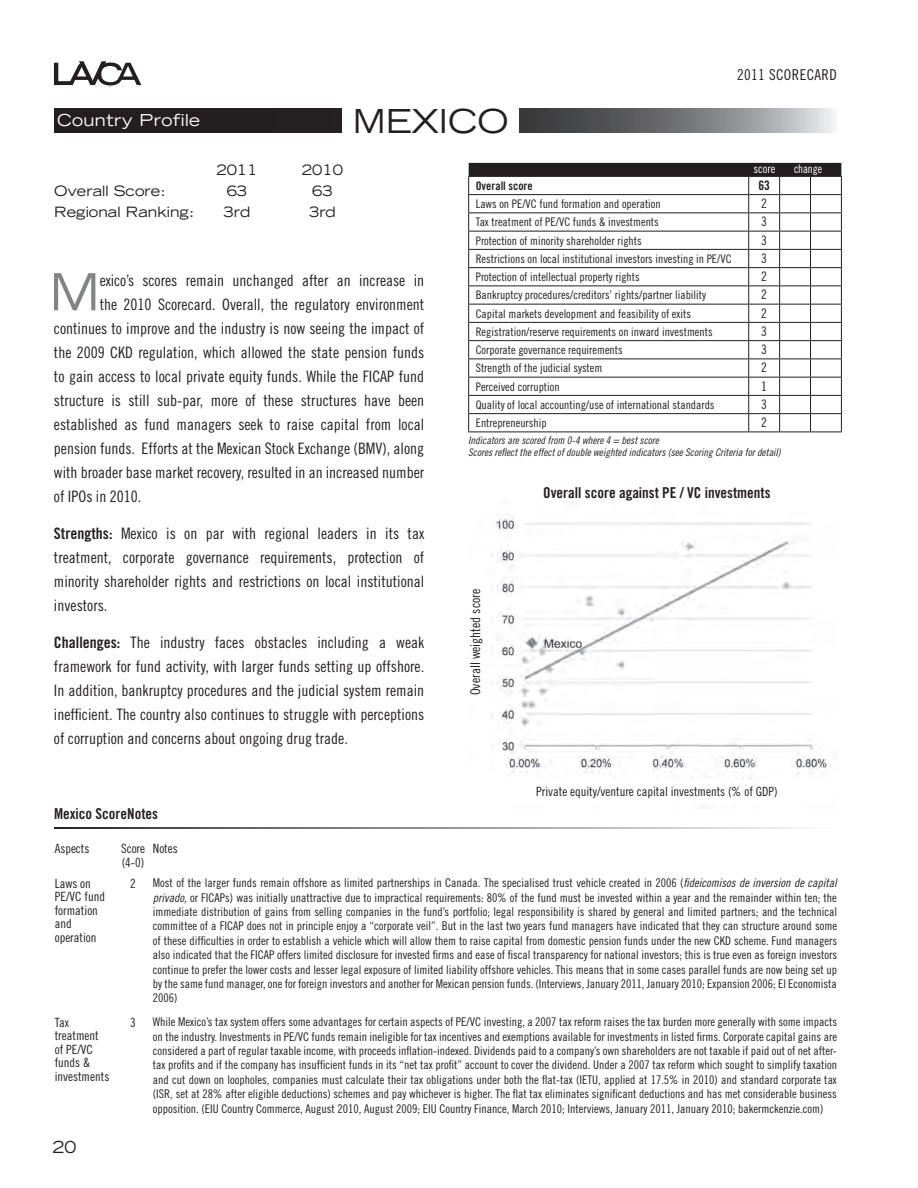
<style>
.page{position:relative;width:918px;height:1188px;background:#fff}
.page>*{position:absolute;margin:0;border:0;box-sizing:border-box;transform-origin:0 0}
.t1{font:expanded 51.15px "Trade Gothic LH";color:#828487}
.t2{font:expanded 33px "Trade Gothic LH";color:#231f20}
.t3{font:expanded 16.5px "Trade Gothic LH";letter-spacing:.025em;color:#fff}
.t4{font:expanded 16.5px "Trade Gothic LH";color:#231f20}
.t5{font:15.75px/24px "Trade Gothic Cond Eighteen";color:#231f20;text-align:justify}
.t6{font:15px "Trade Gothic Bold Cond Twenty";color:#231f20}
.t7{font:15px "Trade Gothic Cond Eighteen";letter-spacing:.025em;color:#231f20}
.t8{font:expanded 14.25px "Trade Gothic LH";color:#231f20}
.t9{font:13.5px "Trade Gothic Cond Eighteen";color:#231f20}
.t10{font:13.2px "Trade Gothic Cond Eighteen";color:#231f20}
.t11{font:13.2px "Trade Gothic Bold Cond Twenty";color:#231f20}
.t12{font:12.75px/13.5px "Trade Gothic Cond Eighteen";color:#231f20}
.t13{font:12px/14.4px "Trade Gothic Cond Eighteen";color:#231f20;text-align:justify}
.t14{font:12px "Trade Gothic Cond Eighteen";letter-spacing:-.01em;color:#fff;scale:.93 1}
.t15{font:12px "Trade Gothic Cond Eighteen";letter-spacing:-.01em;color:#fff}
.t16{font:11.85px "Trade Gothic Cond Eighteen";color:#231f20}
.t17{font:11.85px "Trade Gothic Bold Cond Twenty";color:#231f20}
.t18{font:10.5px/11.6px "Trade Gothic Cond Eighteen Obl";color:#231f20}
.s1{font-family:"Trade Gothic Bold Cond Twenty"}
.s2{font-family:"Trade Gothic Cond Eighteen Obl"}
</style>
<div class="page">
<svg style="left:54px;top:108px;width:780px;height:25px;background:#515051"></svg>
<svg style="left:54px;top:61px;width:87px;height:24px"></svg>
<hr style="left:52px;top:59px;width:27px;height:3px;background:#fff">
<div style="left:343px;top:99px;width:176px;height:44px;background:#fff"></div>
<div style="left:54px;top:827px;width:783px;height:2px;border:2px solid #fff"></div>
<img style="left:491px;top:514px;width:340px;height:265px">
<svg style="left:468px;top:163px;width:374px;height:269px"></svg>
<hr style="left:468px;top:432px;width:281px;height:1px;background:#231f20">
<hr style="left:749px;top:432px;width:31px;height:1px;background:#231f20">
<hr style="left:780px;top:432px;width:31px;height:1px;background:#231f20">
<hr style="left:811px;top:432px;width:31px;height:1px;background:#231f20">
<h3 class="t3" style="left:57px;top:109px;width:145px">Country Profile</h3>
<p class="t8" style="left:216px;top:160px;width:43px">2011</p>
<p class="t8" style="left:302px;top:160px;width:43px">2010</p>
<h2 class="t2" style="left:353px;top:99px;width:157px">MEXICO</h2>
<p class="t7" style="left:737px;top:66px;width:101px">2011 SCORECARD</p>
<p class="t15" style="left:753px;top:162px;width:24px">score</p>
<p class="t14" style="left:794px;top:162px;width:32px">change</p>
<p class="t8" style="left:54px;top:181px;width:113px">Overall Score:</p>
<p class="t8" style="left:227px;top:181px;width:22px">63</p>
<p class="t8" style="left:312px;top:181px;width:22px">63</p>
<p class="t8" style="left:54px;top:202px;width:142px">Regional Ranking:</p>
<p class="t8" style="left:224px;top:202px;width:28px">3rd</p>
<p class="t8" style="left:309px;top:202px;width:28px">3rd</p>
<h1 class="t1" style="left:49px;top:258px;width:53px">M</h1>
<h3 class="t5" style="left:100px;top:269px;width:326px">exico’s scores remain unchanged after an increase in</h3>
<h3 class="t5" style="left:100px;top:293px;width:326px">the 2010 Scorecard. Overall, the regulatory environment</h3>
<h3 class="t5" style="left:54px;top:317px;width:372px">continues to improve and the industry is now seeing the impact of</h3>
<h3 class="t5" style="left:54px;top:341px;width:372px">the 2009 CKD regulation, which allowed the state pension funds</h3>
<h3 class="t5" style="left:54px;top:365px;width:372px">to gain access to local private equity funds. While the FICAP fund</h3>
<h3 class="t5" style="left:54px;top:389px;width:372px">structure is still sub-par, more of these structures have been</h3>
<h3 class="t5" style="left:54px;top:413px;width:372px">established as fund managers seek to raise capital from local</h3>
<h3 class="t5" style="left:54px;top:437px;width:372px">pension funds. Efforts at the Mexican Stock Exchange (BMV), along</h3>
<h3 class="t5" style="left:54px;top:461px;width:372px">with broader base market recovery, resulted in an increased number</h3>
<h3 class="t5" style="left:54px;top:485px;width:89px">of IPOs in 2010.</h3>
<h3 class="t5" style="left:54px;top:522px;width:372px"><span class="s1">Strengths:</span> Mexico is on par with regional leaders in its tax treatment, corporate governance requirements, protection of minority shareholder rights and restrictions on local institutional investors.</h3>
<p class="t5" style="left:54px;top:630px;width:372px"><span class="s1">Challenges:</span> The industry faces obstacles including a weak framework for fund activity, with larger funds setting up offshore.<br>In addition, bankruptcy procedures and the judicial system remain inefficient. The country also continues to struggle with perceptions of corruption and concerns about ongoing drug trade.</p>
<p class="t6" style="left:54px;top:805px;width:106px">Mexico ScoreNotes</p>
<p class="t17" style="left:476px;top:178px;width:59px">Overall score</p>
<p class="t11" style="left:758px;top:177px;width:13px">63</p>
<p class="t16" style="left:476px;top:197px;width:186px">Laws on PE/VC fund formation and operation</p>
<p class="t10" style="left:761px;top:195px;width:7px">2</p>
<p class="t16" style="left:476px;top:215px;width:185px">Tax treatment of PE/VC funds &amp; investments</p>
<p class="t10" style="left:761px;top:214px;width:7px">3</p>
<p class="t16" style="left:476px;top:233px;width:168px">Protection of minority shareholder rights</p>
<p class="t10" style="left:761px;top:232px;width:7px">3</p>
<p class="t16" style="left:476px;top:251px;width:257px">Restrictions on local institutional investors investing in PE/VC</p>
<p class="t10" style="left:761px;top:250px;width:7px">3</p>
<p class="t16" style="left:476px;top:270px;width:166px">Protection of intellectual property rights</p>
<p class="t10" style="left:761px;top:268px;width:7px">2</p>
<p class="t16" style="left:476px;top:288px;width:232px">Bankruptcy procedures/creditors’ rights/partner liability</p>
<p class="t10" style="left:761px;top:287px;width:7px">2</p>
<p class="t16" style="left:476px;top:306px;width:217px">Capital markets development and feasibility of exits</p>
<p class="t10" style="left:761px;top:305px;width:7px">2</p>
<p class="t16" style="left:476px;top:325px;width:238px">Registration/reserve requirements on inward investments</p>
<p class="t10" style="left:761px;top:323px;width:7px">3</p>
<p class="t16" style="left:476px;top:343px;width:148px">Corporate governance requirements</p>
<p class="t10" style="left:761px;top:341px;width:7px">3</p>
<p class="t16" style="left:476px;top:361px;width:128px">Strength of the judicial system</p>
<p class="t10" style="left:761px;top:360px;width:7px">2</p>
<p class="t16" style="left:476px;top:379px;width:85px">Perceived corruption</p>
<p class="t10" style="left:761px;top:378px;width:7px">1</p>
<p class="t16" style="left:476px;top:398px;width:240px">Quality of local accounting/use of international standards</p>
<p class="t10" style="left:761px;top:396px;width:7px">3</p>
<p class="t16" style="left:476px;top:416px;width:72px">Entrepreneurship</p>
<p class="t10" style="left:761px;top:414px;width:7px">2</p>
<p class="t18" style="left:468px;top:435px;width:314px">Indicators are scored from 0-4 where 4 = best score<br>Scores reflect the effect of double weighted indicators (see Scoring Criteria for detail)</p>
<p class="t9" style="left:467px;top:695px;width:108px;rotate:-90deg">Overall weighted score</p>
<p class="t6" style="left:543px;top:484px;width:229px">Overall score against PE / VC investments</p>
<p class="t12" style="left:536px;top:785px;width:243px">Private equity/venture capital investments (% of GDP)</p>
<p class="t12" style="left:55px;top:842px;width:36px">Aspects</p>
<p class="t12" style="left:121px;top:842px;width:26px">Score (4-0)</p>
<p class="t12" style="left:153px;top:842px;width:26px">Notes</p>
<p class="t12" style="left:55px;top:876px;width:52px">Laws on<br>PE/VC fund formation and operation</p>
<p class="t12" style="left:130px;top:876px;width:7px">2</p>
<p class="t13" style="left:153px;top:876px;width:686px">Most of the larger funds remain offshore as limited partnerships in Canada. The specialised trust vehicle created in 2006 (<span class="s2">fideicomisos de inversion de capital privado,</span> or FICAPs) was initially unattractive due to impractical requirements: 80% of the fund must be invested within a year and the remainder within ten; the immediate distribution of gains from selling companies in the fund’s portfolio; legal responsibility is shared by general and limited partners; and the technical committee of a FICAP does not in principle enjoy a “corporate veil”. But in the last two years fund managers have indicated that they can structure around some of these difficulties in order to establish a vehicle which will allow them to raise capital from domestic pension funds under the new CKD scheme. Fund managers also indicated that the FICAP offers limited disclosure for invested firms and ease of fiscal transparency for national investors; this is true even as foreign investors continue to prefer the lower costs and lesser legal exposure of limited liability offshore vehicles. This means that in some cases parallel funds are now being set up by the same fund manager, one for foreign investors and another for Mexican pension funds. (Interviews, January 2011, January 2010; Expansion 2006; El Economista 2006)</p>
<p class="t12" style="left:55px;top:1015px;width:56px">Tax treatment of PE/VC funds &amp; investments</p>
<p class="t12" style="left:130px;top:1015px;width:7px">3</p>
<p class="t13" style="left:153px;top:1015px;width:686px">While Mexico’s tax system offers some advantages for certain aspects of PE/VC investing, a 2007 tax reform raises the tax burden more generally with some impacts on the industry. Investments in PE/VC funds remain ineligible for tax incentives and exemptions available for investments in listed firms. Corporate capital gains are considered a part of regular taxable income, with proceeds inflation-indexed. Dividends paid to a company’s own shareholders are not taxable if paid out of net after&shy;tax profits and if the company has insufficient funds in its “net tax profit” account to cover the dividend. Under a 2007 tax reform which sought to simplify taxation and cut down on loopholes, companies must calculate their tax obligations under both the flat-tax (IETU, applied at 17.5% in 2010) and standard corporate tax (ISR, set at 28% after eligible deductions) schemes and pay whichever is higher. The flat tax eliminates significant deductions and has met considerable business opposition. (EIU Country Commerce, August 2010, August 2009; EIU Country Finance, March 2010; Interviews, January 2011, January 2010; bakermckenzie.com)</p>
<h3 class="t4" style="left:53px;top:1136px;width:25px">20</h3>
</div>
